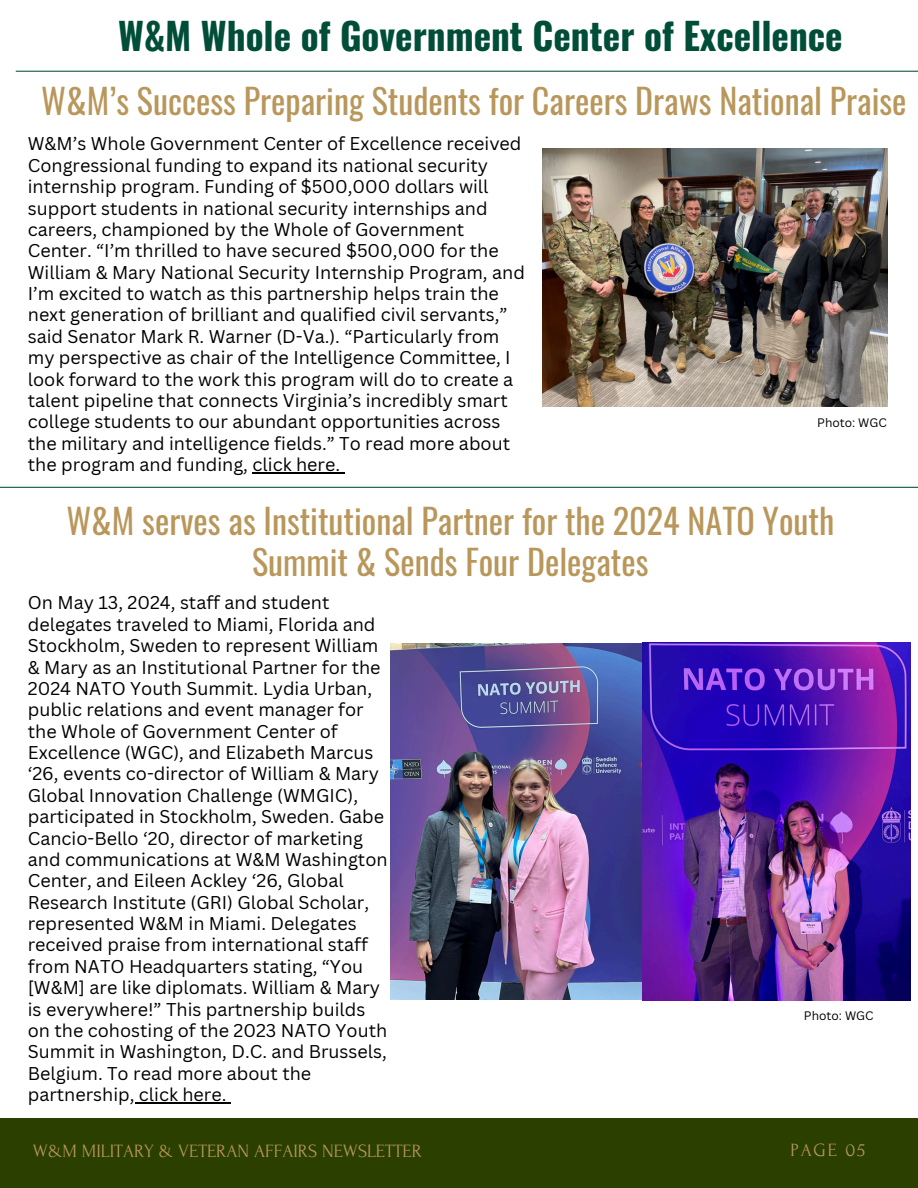
<style>
.page{position:relative;width:918px;height:1188px;background:#fff}
.page>*{position:absolute;margin:0;border:0;box-sizing:border-box;transform-origin:0 0}
.t1{font:700 37.2px "Oswald";color:#004e38}
.t2{font:34.05px/40.5px "Oswald";color:#b9975b;text-align:center}
.t3{font:18.75px "Forum";color:#b9975b}
.t4{font:18px/21.3px "Canva Sans";color:#000}
.t5{font:12px "Canva Sans";color:#000}
</style>
<div class="page">
<div style="left:0;top:1118px;width:918px;height:70px;background:#2b4000"></div>
<hr style="left:16px;top:71px;width:902px;height:1px;background:#115740">
<hr style="left:0;top:487px;width:918px;height:1px;background:#115740">
<img style="left:390px;top:643px;width:520px;height:357px">
<img style="left:543px;top:149px;width:344px;height:257px">
<hr style="left:253px;top:472px;width:87px;height:1px;background:#000">
<hr style="left:135px;top:1102px;width:92px;height:1px;background:#000">
<h1 class="t1" style="left:118px;top:7px;width:726px">W&amp;M Whole of Government Center of Excellence</h1>
<h4 class="t2" style="left:41px;top:80px;width:867px">W&amp;M’s Success Preparing Students for Careers Draws National Praise</h4>
<p class="t4" style="left:28px;top:133px;width:499px">W&amp;M’s Whole Government Center of Excellence received Congressional funding to expand its national security internship program. Funding of $500,000 dollars will support students in national security internships and careers, championed by the Whole of Government Center. “I’m thrilled to have secured $500,000 for the William &amp; Mary National Security Internship Program, and I’m excited to watch as this partnership helps train the next generation of brilliant and qualified civil servants,” said Senator Mark R. Warner (D-Va.). “Particularly from my perspective as chair of the Intelligence Committee, I look forward to the work this program will do to create a talent pipeline that connects Virginia’s incredibly smart college students to our abundant opportunities across the military and intelligence fields.” To read more about the program and funding, click here.</p>
<h3 class="t5" style="left:817px;top:414px;width:71px">Photo: WGC</h3>
<p class="t2" style="left:66px;top:499px;width:769px">W&amp;M serves as Institutional Partner for the 2024 NATO Youth<br>Summit &amp; Sends Four Delegates</p>
<p class="t4" style="left:28px;top:592px;width:361px">On May 13, 2024, staff and student delegates traveled to Miami, Florida and Stockholm, Sweden to represent William &amp; Mary as an Institutional Partner for the 2024 NATO Youth Summit. Lydia Urban, public relations and event manager for the Whole of Government Center of Excellence (WGC), and Elizabeth Marcus ‘26, events co-director of William &amp; Mary Global Innovation Challenge (WMGIC), participated in Stockholm, Sweden. Gabe Cancio-Bello ‘20, director of marketing and communications at W&amp;M Washington Center, and Eileen Ackley ‘26, Global Research Institute (GRI) Global Scholar, represented W&amp;M in Miami. Delegates received praise from international staff from NATO Headquarters stating, “You [W&amp;M] are like diplomats. William &amp; Mary is everywhere!” This partnership builds on the cohosting of the 2023 NATO Youth Summit in Washington, D.C. and Brussels, Belgium. To read more about the partnership, click here.</p>
<h3 class="t5" style="left:804px;top:1007px;width:71px">Photo: WGC</h3>
<p class="t3" style="left:33px;top:1141px;width:390px">W&amp;M MILITARY &amp; VETERAN AFFAIRS NEWSLETTER</p>
<h2 class="t3" style="left:790px;top:1140px;width:76px">PAGE 05</h2>
</div>
